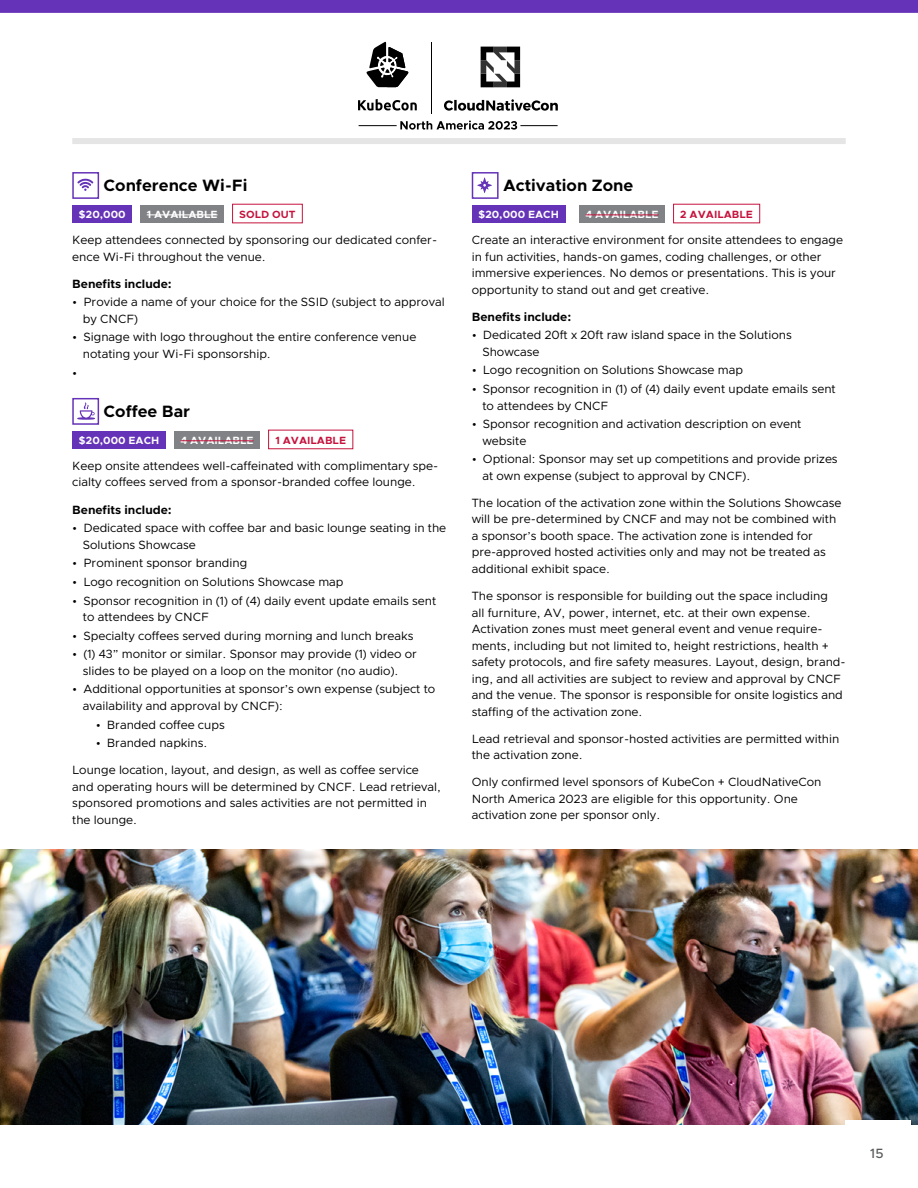
<style>
.page{position:relative;width:918px;height:1188px;background:#fff}
.page>*{position:absolute;margin:0;border:0;box-sizing:border-box;transform-origin:0 0}
.t1{font:700 16.5px "Clarity City";color:#000}
.t2{font:500 13.5px "Clarity City";color:#58595b}
.t3{font:12px/16.5px "Clarity City";color:#000}
.t4{font:700 12px "Clarity City";color:#000}
.t5{font:700 10.5px "Clarity City";color:#fff}
.t6{font:700 10.5px "Clarity City";color:#c5133d}
</style>
<div class="page">
<div style="left:72px;top:138px;width:774px;height:6px;background:#e5e5e5"></div>
<div style="left:0;top:0;width:918px;height:13px;background:#6533b7"></div>
<div style="left:72px;top:172px;width:27px;height:27px;border:2px solid #6533b7"></div>
<svg style="left:77px;top:179px;width:16px;height:12px"></svg>
<div style="left:72px;top:205px;width:60px;height:18px;background:#6533b7"></div>
<div style="left:140px;top:205px;width:84px;height:18px;background:#808285"></div>
<hr style="left:147px;top:215px;width:71px;height:1px;background:#fff">
<div style="left:72px;top:398px;width:27px;height:27px;border:2px solid #6533b7"></div>
<svg style="left:77px;top:402px;width:18px;height:18px"></svg>
<div style="left:72px;top:431px;width:94px;height:18px;background:#6533b7"></div>
<div style="left:174px;top:431px;width:86px;height:18px;background:#808285"></div>
<hr style="left:180px;top:440px;width:74px;height:1px;background:#c5133d">
<div style="left:472px;top:172px;width:27px;height:27px;border:2px solid #6533b7"></div>
<svg style="left:477px;top:177px;width:15px;height:16px"></svg>
<div style="left:472px;top:205px;width:93px;height:18px;background:#6533b7"></div>
<div style="left:579px;top:205px;width:86px;height:18px;background:#808285"></div>
<hr style="left:585px;top:214px;width:74px;height:1px;background:#c5133d">
<img style="left:0;top:849px;width:918px;height:275px">
<svg style="left:358px;top:99px;width:59px;height:12px"></svg>
<svg style="left:366px;top:41px;width:43px;height:46px"></svg>
<svg style="left:481px;top:47px;width:39px;height:40px"></svg>
<svg style="left:444px;top:99px;width:114px;height:12px"></svg>
<hr style="left:431px;top:42px;width:1px;height:71px;background:#000">
<svg style="left:400px;top:120px;width:117px;height:10px"></svg>
<hr style="left:359px;top:125px;width:38px;height:1px;background:#000">
<hr style="left:520px;top:125px;width:38px;height:1px;background:#000">
<div style="left:846px;top:1120px;width:65px;height:68px;background:#fff"></div>
<h1 class="t1" style="left:104px;top:175px;width:145px">Conference Wi-Fi</h1>
<p class="t5" style="left:79px;top:208px;width:49px">$20,000</p>
<p class="t5" style="left:147px;top:208px;width:72px">1 AVAILABLE</p>
<p class="t6" style="left:239px;top:207px;width:58px">SOLD OUT</p>
<p class="t3" style="left:72px;top:232px;width:366px">Keep attendees connected by sponsoring our dedicated confer&shy;ence Wi-Fi throughout the venue.</p>
<p class="t4" style="left:72px;top:276px;width:101px">Benefits include:</p>
<p class="t3" style="left:83px;top:294px;width:363px;text-indent:-11px">• Provide a name of your choice for the SSID (subject to approval by CNCF)</p>
<p class="t3" style="left:83px;top:329px;width:335px;text-indent:-11px">• Signage with logo throughout the entire conference venue notating your Wi-Fi sponsorship.</p>
<p class="t3" style="left:72px;top:364px;width:7px">•</p>
<h1 class="t1" style="left:104px;top:401px;width:88px">Coffee Bar</h1>
<p class="t5" style="left:79px;top:434px;width:82px">$20,000 EACH</p>
<p class="t5" style="left:180px;top:434px;width:75px">4 AVAILABLE</p>
<p class="t6" style="left:275px;top:433px;width:72px">1 AVAILABLE</p>
<p class="t3" style="left:72px;top:458px;width:368px">Keep onsite attendees well-caffeinated with complimentary spe&shy;cialty coffees served from a sponsor-branded coffee lounge.</p>
<p class="t4" style="left:72px;top:502px;width:101px">Benefits include:</p>
<p class="t3" style="left:83px;top:520px;width:365px;text-indent:-11px">• Dedicated space with coffee bar and basic lounge seating in the<br>Solutions Showcase</p>
<p class="t3" style="left:72px;top:555px;width:177px">• Prominent sponsor branding</p>
<p class="t3" style="left:72px;top:574px;width:273px">• Logo recognition on Solutions Showcase map</p>
<p class="t3" style="left:83px;top:592px;width:355px;text-indent:-11px">• Sponsor recognition in (1) of (4) daily event update emails sent to attendees by CNCF</p>
<p class="t3" style="left:72px;top:627px;width:343px">• Specialty coffees served during morning and lunch breaks</p>
<p class="t3" style="left:83px;top:646px;width:336px;text-indent:-11px">• (1) 43” monitor or similar. Sponsor may provide (1) video or slides to be played on a loop on the monitor (no audio).</p>
<p class="t3" style="left:83px;top:681px;width:354px;text-indent:-11px">• Additional opportunities at sponsor’s own expense (subject to availability and approval by CNCF):</p>
<p class="t3" style="left:96px;top:716px;width:131px">• Branded coffee cups</p>
<p class="t3" style="left:96px;top:735px;width:113px">• Branded napkins.</p>
<p class="t3" style="left:72px;top:762px;width:370px">Lounge location, layout, and design, as well as coffee service and operating hours will be determined by CNCF. Lead retrieval, sponsored promotions and sales activities are not permitted in the lounge.</p>
<h1 class="t1" style="left:503px;top:175px;width:132px">Activation Zone</h1>
<p class="t5" style="left:478px;top:208px;width:82px">$20,000 EACH</p>
<p class="t5" style="left:585px;top:208px;width:75px">4 AVAILABLE</p>
<p class="t6" style="left:680px;top:207px;width:74px">2 AVAILABLE</p>
<p class="t3" style="left:472px;top:232px;width:373px">Create an interactive environment for onsite attendees to engage in fun activities, hands-on games, coding challenges, or other immersive experiences. No demos or presentations. This is your opportunity to stand out and get creative.</p>
<p class="t4" style="left:472px;top:309px;width:101px">Benefits include:</p>
<p class="t3" style="left:482px;top:327px;width:311px;text-indent:-11px">• Dedicated 20ft x 20ft raw island space in the Solutions<br>Showcase</p>
<p class="t3" style="left:472px;top:362px;width:273px">• Logo recognition on Solutions Showcase map</p>
<p class="t3" style="left:482px;top:381px;width:355px;text-indent:-11px">• Sponsor recognition in (1) of (4) daily event update emails sent to attendees by CNCF</p>
<p class="t3" style="left:482px;top:416px;width:321px;text-indent:-11px">• Sponsor recognition and activation description on event website</p>
<p class="t3" style="left:482px;top:451px;width:357px;text-indent:-11px">• Optional: Sponsor may set up competitions and provide prizes at own expense (subject to approval by CNCF).</p>
<p class="t3" style="left:472px;top:494px;width:371px">The location of the activation zone within the Solutions Showcase will be pre-determined by CNCF and may not be combined with a sponsor’s booth space. The activation zone is intended for pre-approved hosted activities only and may not be treated as additional exhibit space.</p>
<p class="t3" style="left:472px;top:588px;width:375px">The sponsor is responsible for building out the space including<br>all furniture, AV, power, internet, etc. at their own expense.<br>Activation zones must meet general event and venue require&shy;ments, including but not limited to, height restrictions, health + safety protocols, and fire safety measures. Layout, design, brand&shy;ing, and all activities are subject to review and approval by CNCF and the venue. The sponsor is responsible for onsite logistics and staffing of the activation zone.</p>
<p class="t3" style="left:472px;top:730px;width:369px">Lead retrieval and sponsor-hosted activities are permitted within the activation zone.</p>
<p class="t3" style="left:472px;top:774px;width:351px">Only confirmed level sponsors of KubeCon + CloudNativeCon<br>North America 2023 are eligible for this opportunity. One activation zone per sponsor only.</p>
<p class="t2" style="left:870px;top:1145px;width:15px">15</p>
<p class="t2" style="left:875px;top:1145px;width:10px">4</p>
</div>
